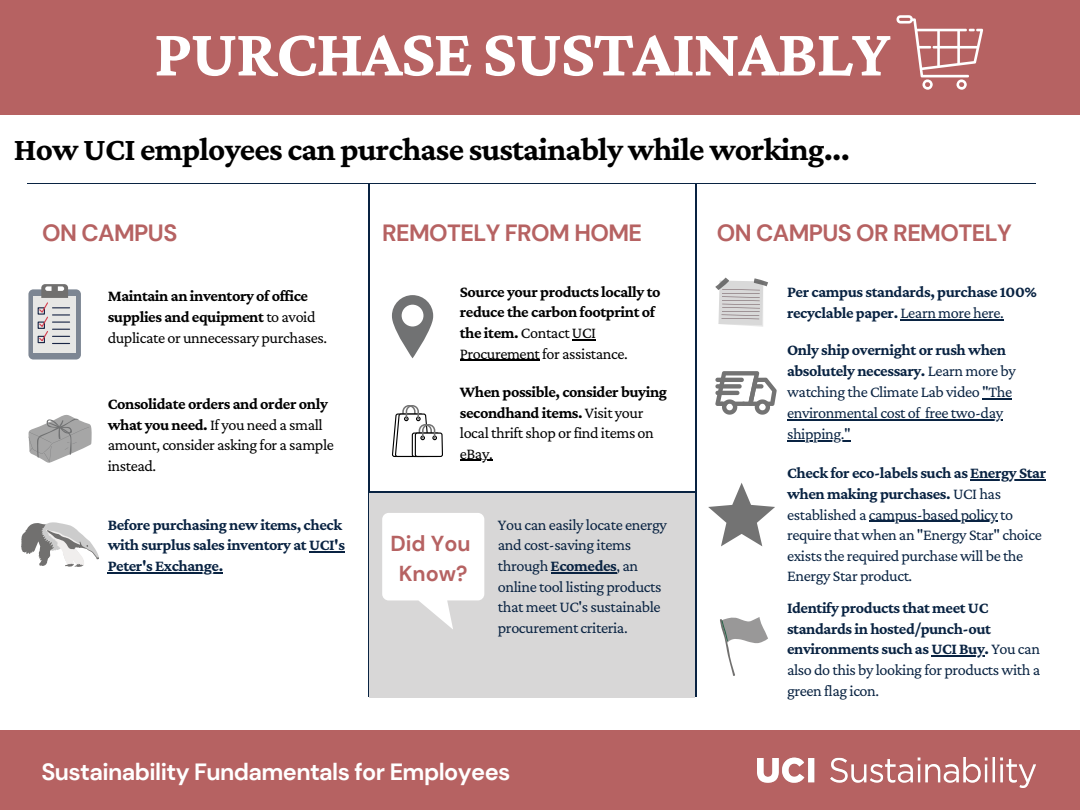
<style>
.page{position:relative;width:1080px;height:810px;background:#b66262}
.page>*{position:absolute;margin:0;border:0;box-sizing:border-box;transform-origin:0 0}
.t1{font:700 68.75px "Crimson Pro";letter-spacing:-.025em;color:#fff}
.t2{font:700 33.12px "Crimson Pro";letter-spacing:-.025em;color:#000}
.t3{font:700 23.44px "DM Sans";letter-spacing:-.025em;color:#b66262}
.t4{font:700 23.44px "DM Sans";letter-spacing:-.025em;color:#fff}
.t5{font:700 21.62px "DM Sans";color:#b66262}
.t6{font:16.19px/20.6px "Crimson Pro";letter-spacing:-.025em;color:#092342}
.t7{font:700 16.19px/20.6px "Crimson Pro";letter-spacing:-.025em;color:#092342}
.t8{font:700 16.19px/20.6px "Crimson Pro";letter-spacing:-.025em;color:#000}
.t9{font:16.19px/20.6px "Crimson Pro";letter-spacing:-.025em;color:#000}
.s1{font-weight:400}
.s2{font-weight:700}
</style>
<div class="page">
<div style="left:0;top:115px;width:1080px;height:615px;background:#fff"></div>
<hr style="left:27px;top:183px;width:1009px;height:1px;background:#092342">
<hr style="left:368px;top:184px;width:2px;height:513px;background:#092342">
<hr style="left:370px;top:492px;width:324px;height:1px;background:#092342">
<img style="left:757px;top:758px;width:279px;height:30px">
<div style="left:369px;top:493px;width:326px;height:204px;background:#d8d7d7"></div>
<hr style="left:696px;top:184px;width:1px;height:513px;background:#092342">
<svg style="left:382px;top:513px;width:102px;height:116px"></svg>
<svg style="left:715px;top:278px;width:53px;height:49px"></svg>
<div style="left:28px;top:289px;width:53px;height:71px;background:#7d8693;border-radius:5px"></div>
<div style="left:33px;top:296px;width:43px;height:57px;background:#e7e7e5"></div>
<svg style="left:38px;top:284px;width:32px;height:60px"></svg>
<svg style="left:29px;top:415px;width:63px;height:48px"></svg>
<svg style="left:21px;top:522px;width:78px;height:45px"></svg>
<svg style="left:392px;top:295px;width:41px;height:63px"></svg>
<svg style="left:392px;top:405px;width:51px;height:52px"></svg>
<svg style="left:715px;top:371px;width:62px;height:44px"></svg>
<svg style="left:708px;top:483px;width:67px;height:63px"></svg>
<svg style="left:720px;top:617px;width:48px;height:59px"></svg>
<svg style="left:896px;top:15px;width:87px;height:75px"></svg>
<hr style="left:901px;top:319px;width:103px;height:1px;background:#092342">
<hr style="left:931px;top:655px;width:54px;height:2px;background:#092342">
<hr style="left:970px;top:479px;width:76px;height:2px;background:#092342">
<hr style="left:869px;top:520px;width:129px;height:2px;background:#092342">
<hr style="left:551px;top:572px;width:65px;height:1px;background:#092342">
<svg style="left:572px;top:339px;width:24px;height:1px"></svg>
<hr style="left:460px;top:360px;width:80px;height:1px;background:#000">
<hr style="left:309px;top:551px;width:36px;height:2px;background:#092342">
<hr style="left:108px;top:572px;width:115px;height:1px;background:#092342">
<hr style="left:982px;top:398px;width:30px;height:2px;background:#092342">
<hr style="left:787px;top:419px;width:133px;height:2px;background:#092342">
<hr style="left:925px;top:419px;width:78px;height:2px;background:#092342">
<hr style="left:787px;top:440px;width:63px;height:2px;background:#092342">
<hr style="left:460px;top:460px;width:32px;height:1px;background:#000">
<p class="t1" style="left:154px;top:14px;width:738px">PURCHASE SUSTAINABLY</p>
<p class="t2" style="left:14px;top:130px;width:838px">How UCI employees can purchase sustainably while working...</p>
<p class="t3" style="left:42px;top:218px;width:137px">ON CAMPUS</p>
<p class="t3" style="left:717px;top:218px;width:296px">ON CAMPUS OR REMOTELY</p>
<p class="t3" style="left:382px;top:218px;width:261px">REMOTELY FROM HOME</p>
<p class="t8" style="left:108px;top:286px;width:221px">Maintain an inventory of office supplies and equipment <span class="s1">to avoid duplicate or unnecessary purchases.</span></p>
<p class="t9" style="left:108px;top:393px;width:228px"><span class="s2">Consolidate orders and order only what you need.</span> If you need a small amount, consider asking for a sample instead.</p>
<p class="t7" style="left:108px;top:514px;width:239px">Before purchasing new items, check with surplus sales inventory at UCI's<br>Peter's Exchange.</p>
<p class="t8" style="left:460px;top:281px;width:202px">Source your products locally to reduce the carbon footprint of the item. <span class="s1">Contact UCI<br>Procurement for assistance.</span></p>
<p class="t8" style="left:460px;top:381px;width:209px">When possible, consider buying secondhand items. <span class="s1">Visit your local thrift shop or find items on eBay.</span></p>
<p class="t5" style="left:391px;top:529px;width:82px">Did You</p>
<p class="t5" style="left:399px;top:559px;width:70px">Know?</p>
<p class="t6" style="left:498px;top:514px;width:171px">You can easily locate energy and cost-saving items through <span class="s2">Ecomedes</span>, an online tool listing products that meet UC's sustainable procurement criteria.</p>
<p class="t4" style="left:41px;top:757px;width:471px">Sustainability Fundamentals for Employees</p>
<p class="t7" style="left:787px;top:281px;width:251px;line-height:20.9px">Per campus standards, purchase 100% recyclable paper. <span class="s1">Learn more here.</span></p>
<p class="t6" style="left:787px;top:339px;width:230px;line-height:20.9px"><span class="s2">Only ship overnight or rush when absolutely necessary.</span> Learn more by watching the Climate Lab video "The environmental cost of free two-day shipping."</p>
<p class="t6" style="left:787px;top:462px;width:261px"><span class="s2">Check for eco-labels such as Energy Star when making purchases.</span> UCI has established a campus-based policy to require that when an "Energy Star" choice exists the required purchase will be the Energy Star product.</p>
<p class="t7" style="left:787px;top:597px;width:255px">Identify products that meet UC standards in hosted/punch-out environments such as UCI Buy. <span class="s1">You can also do this by looking for products with a green flag icon.</span></p>
</div>
